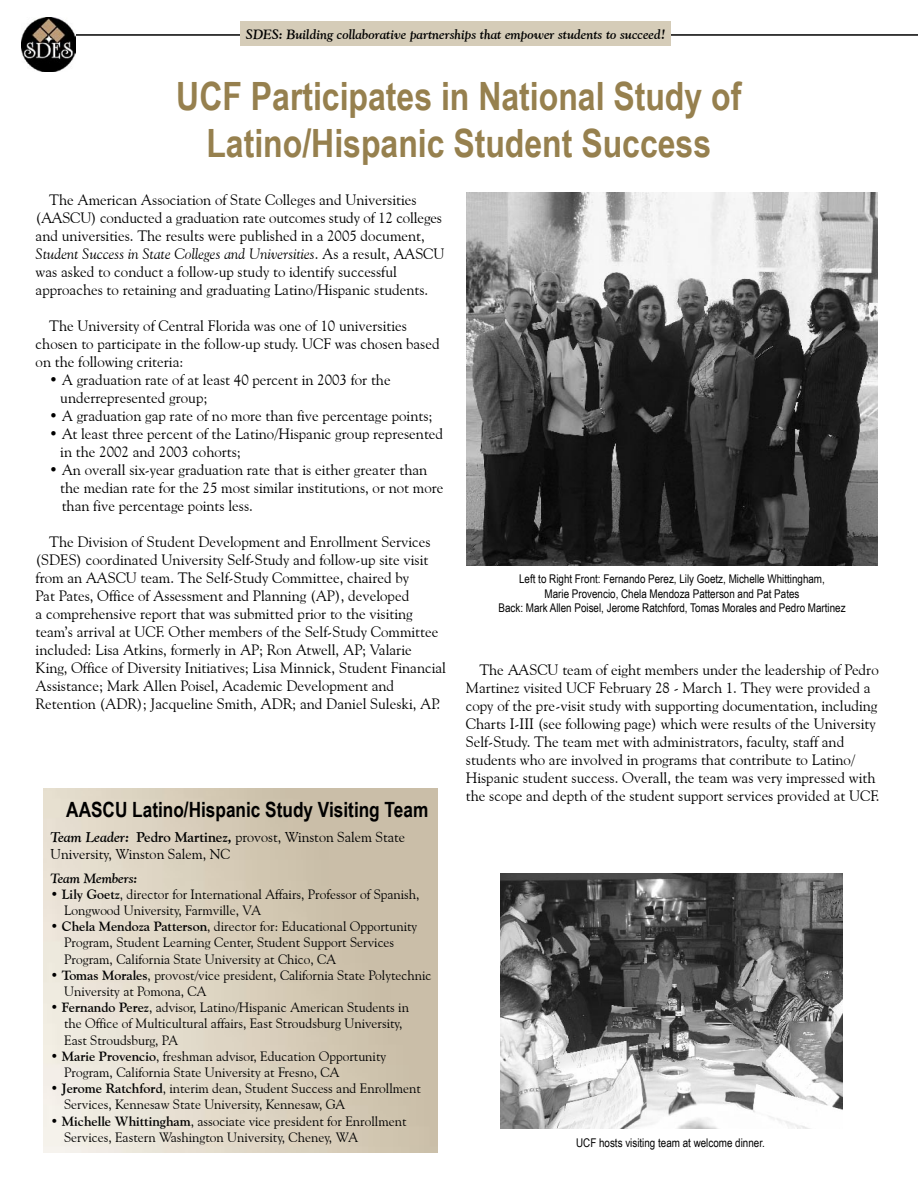
<style>
.page{position:relative;width:918px;height:1188px;background:#fff}
.page>*{position:absolute;margin:0;border:0;box-sizing:border-box;transform-origin:0 0}
.NL_article_header{font:700 39px/46.8px "Arial Narrow";color:#96804e;text-align:center}
.NL_article_header-2{font:700 21px "Arial Narrow";color:#000}
.NL_article_text{font:15px/18px "Goudy Old Style BT";color:#000}
.div-award_rec-pres-pub{font:14.25px/17.1px "Goudy Old Style BT";color:#000}
.div-award_rec-pres-pub-2{font:13.5px/16.2px "Goudy Old Style BT";color:#000}
.NL_article_header-3{font:italic 700 13.5px "Goudy Old Style BT";color:#000}
.div-award_rec-pres-pub-3{font:italic 700 13.5px "Goudy Old Style BT";color:#000}
.t1{font:12px/14.4px "Arial Narrow";color:#000;text-align:center}
.s1{font-style:italic}
.s2{font-weight:700;font-style:italic}
.s3{font-weight:700}
</style>
<div class="page">
<hr style="left:43px;top:34px;width:875px;height:2px;background:#000">
<img style="left:21px;top:18px;width:54px;height:54px">
<div style="left:241px;top:22px;width:430px;height:24px;background:#d5ccb8"></div>
<img style="left:467px;top:193px;width:411px;height:373px">
<img style="left:501px;top:873px;width:341px;height:256px">
<p class="NL_article_header-3" style="left:246px;top:26px;width:421px">SDES: Building collaborative partnerships that empower students to succeed!</p>
<p class="NL_article_header" style="left:176px;top:71px;width:567px">UCF Participates in National Study of<br>Latino/Hispanic Student Success</p>
<p class="NL_article_text" style="left:36px;top:190px;width:410px;text-indent:14px">The American Association of State Colleges and Universities (AASCU) conducted a graduation rate outcomes study of 12 colleges and universities. The results were published in a 2005 document, <span class="s1">Student Success in State Colleges and Universities</span>. As a result, AASCU was asked to conduct a follow-up study to identify successful approaches to retaining and graduating Latino/Hispanic students.</p>
<p class="NL_article_text" style="left:36px;top:316px;width:406px;text-indent:14px">The University of Central Florida was one of 10 universities chosen to participate in the follow-up study. UCF was chosen based on the following criteria:</p>
<p class="NL_article_text" style="left:60px;top:370px;width:332px;text-indent:-11px">• A graduation rate of at least 40 percent in 2003 for the underrepresented group;</p>
<p class="NL_article_text" style="left:49px;top:406px;width:385px">• A graduation gap rate of no more than five percentage points;</p>
<p class="NL_article_text" style="left:60px;top:424px;width:384px;text-indent:-11px">• At least three percent of the Latino/Hispanic group represented in the 2002 and 2003 cohorts;</p>
<p class="NL_article_text" style="left:60px;top:460px;width:385px;text-indent:-11px">• An overall six-year graduation rate that is either greater than the median rate for the 25 most similar institutions, or not more than five percentage points less.</p>
<p class="NL_article_text" style="left:36px;top:532px;width:412px;text-indent:14px">The Division of Student Development and Enrollment Services (SDES) coordinated University Self-Study and follow-up site visit from an AASCU team. The Self-Study Committee, chaired by<br>Pat Pates, Office of Assessment and Planning (AP), developed<br>a comprehensive report that was submitted prior to the visiting team’s arrival at UCF. Other members of the Self-Study Committee included: Lisa Atkins, formerly in AP; Ron Atwell, AP; Valarie King, Office of Diversity Initiatives; Lisa Minnick, Student Financial Assistance; Mark Allen Poisel, Academic Development and Retention (ADR); Jacqueline Smith, ADR; and Daniel Suleski, AP.</p>
<p class="t1" style="left:519px;top:572px;width:307px">Left to Right Front: Fernando Perez, Lily Goetz, Michelle Whittingham,<br>Marie Provencio, Chela Mendoza Patterson and Pat Pates</p>
<p class="t1" style="left:498px;top:600px;width:349px">Back: Mark Allen Poisel, Jerome Ratchford, Tomas Morales and Pedro Martinez</p>
<p class="NL_article_text" style="left:466px;top:660px;width:415px;text-indent:14px">The AASCU team of eight members under the leadership of Pedro Martinez visited UCF February 28 - March 1. They were provided a copy of the pre-visit study with supporting documentation, including Charts I-III (see following page) which were results of the University Self-Study. The team met with administrators, faculty, staff and students who are involved in programs that contribute to Latino/ Hispanic student success. Overall, the team was very impressed with the scope and depth of the student support services provided at UCF.</p>
<p class="NL_article_header-2" style="left:66px;top:794px;width:364px">AASCU Latino/Hispanic Study Visiting Team</p>
<p class="div-award_rec-pres-pub" style="left:51px;top:828px;width:356px"><span class="s2">Team Leader:</span> <span class="s3">Pedro Martinez,</span> provost, Winston Salem State<br>University, Winston Salem, NC</p>
<p class="div-award_rec-pres-pub-3" style="left:51px;top:870px;width:88px">Team Members:</p>
<p class="div-award_rec-pres-pub-2" style="left:64px;top:886px;width:357px;text-indent:-14px">• <span class="s3">Lily Goetz</span>, director for International Affairs, Professor of Spanish,<br>Longwood University, Farmville, VA</p>
<p class="div-award_rec-pres-pub-2" style="left:64px;top:918px;width:355px;text-indent:-14px">• <span class="s3">Chela Mendoza Patterson</span>, director for: Educational Opportunity<br>Program, Student Learning Center, Student Support Services<br>Program, California State University at Chico, CA</p>
<p class="div-award_rec-pres-pub-2" style="left:64px;top:967px;width:369px;text-indent:-14px">• <span class="s3">Tomas Morales</span>, provost/vice president, California State Polytechnic<br>University at Pomona, CA</p>
<p class="div-award_rec-pres-pub-2" style="left:51px;top:999px;width:360px;text-align:center">• <span class="s3">Fernando Perez</span>, advisor, Latino/Hispanic American Students in the Office of Multicultural affairs, East Stroudsburg University,</p>
<p class="div-award_rec-pres-pub-2" style="left:64px;top:1032px;width:116px">East Stroudsburg, PA</p>
<p class="div-award_rec-pres-pub-2" style="left:64px;top:1048px;width:324px;text-indent:-14px">• <span class="s3">Marie Provencio</span>, freshman advisor, Education Opportunity<br>Program, California State University at Fresno, CA</p>
<p class="div-award_rec-pres-pub-2" style="left:64px;top:1080px;width:358px;text-indent:-14px">• <span class="s3">Jerome Ratchford</span>, interim dean, Student Success and Enrollment<br>Services, Kennesaw State University, Kennesaw, GA</p>
<p class="div-award_rec-pres-pub-2" style="left:64px;top:1113px;width:344px;text-indent:-14px">• <span class="s3">Michelle Whittingham</span>, associate vice president for Enrollment<br>Services, Eastern Washington University, Cheney, WA</p>
<p class="t1" style="left:576px;top:1135px;width:190px">UCF hosts visiting team at welcome dinner.</p>
</div>
